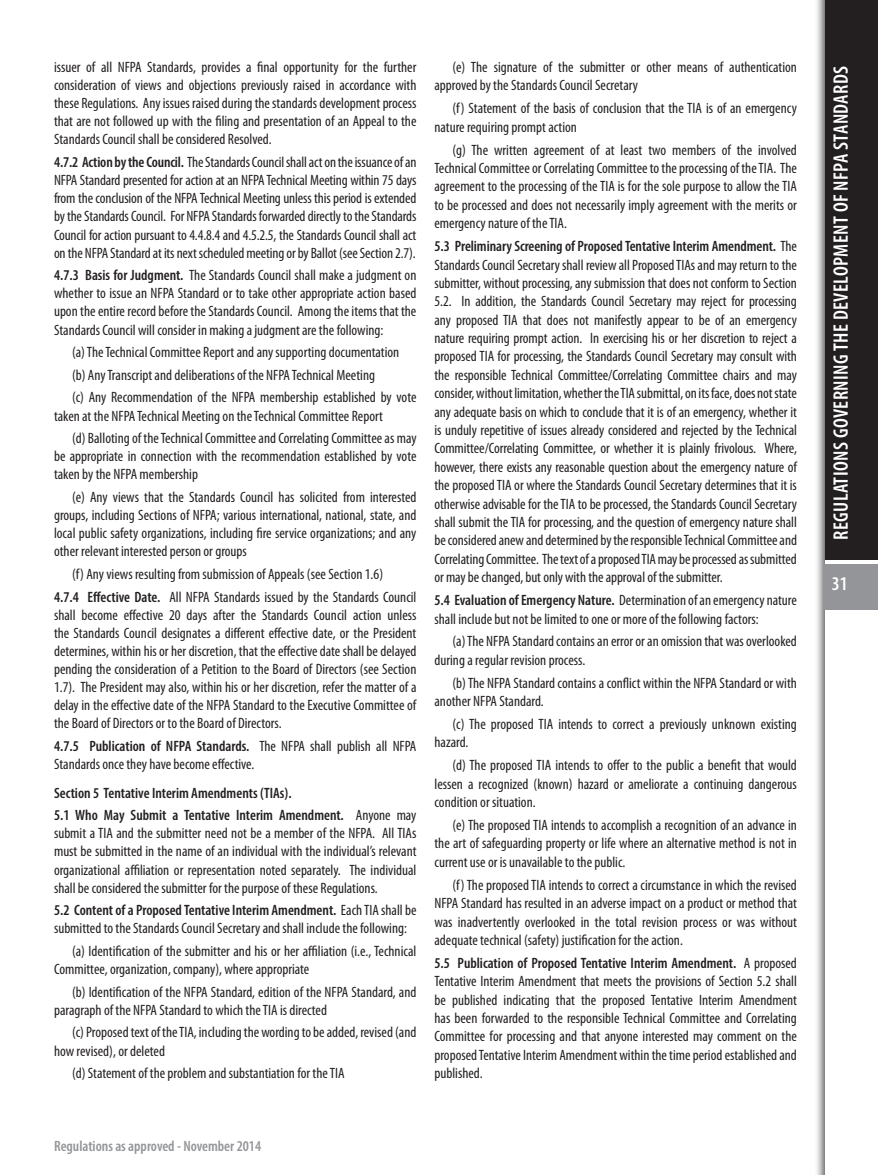
<style>
.page{position:relative;width:878px;height:1175px;background:#fff}
.page>*{position:absolute;margin:0;border:0;box-sizing:border-box;transform-origin:0 0}
.t1{font:600 condensed 21px "Myriad Pro";letter-spacing:.02em;color:#fff}
.t2{font:600 condensed 19.5px "Myriad Pro";color:#fff}
.t3{font:condensed 15px/18.5px "Myriad Pro";color:#231f20;text-align:justify}
.t4{font:600 condensed 15px "Myriad Pro";color:#231f20}
.t5{font:600 condensed 15px "Myriad Pro";color:#939598}
.s1{font-weight:600}
</style>
<div class="page">
<div style="left:814px;top:0;width:64px;height:1174px;background:#231f20;opacity:.75"></div>
<div style="left:825px;top:0;width:53px;height:1174px;background:#fff"></div>
<div style="left:825px;top:0;width:53px;height:559px;background:#231f20"></div>
<div style="left:824px;top:564px;width:54px;height:45px;background:#939598"></div>
<p class="t3" style="left:54px;top:58px;width:364px">issuer of all NFPA Standards, provides a final opportunity for the further consideration of views and objections previously raised in accordance with these Regulations. Any issues raised during the standards development process that are not followed up with the filing and presentation of an Appeal to the Standards Council shall be considered Resolved.</p>
<p class="t3" style="left:54px;top:153px;width:364px"><span class="s1">4.7.2 Action by the Council.</span> The Standards Council shall act on the issuance of an NFPA Standard presented for action at an NFPA Technical Meeting within 75 days from the conclusion of the NFPA Technical Meeting unless this period is extended by the Standards Council. For NFPA Standards forwarded directly to the Standards Council for action pursuant to 4.4.8.4 and 4.5.2.5, the Standards Council shall act on the NFPA Standard at its next scheduled meeting or by Ballot (see Section 2.7).</p>
<p class="t3" style="left:54px;top:266px;width:364px"><span class="s1">4.7.3 Basis for Judgment.</span> The Standards Council shall make a judgment on whether to issue an NFPA Standard or to take other appropriate action based upon the entire record before the Standards Council. Among the items that the Standards Council will consider in making a judgment are the following:</p>
<p class="t3" style="left:72px;top:343px;width:329px">(a) The Technical Committee Report and any supporting documentation</p>
<p class="t3" style="left:72px;top:365px;width:304px">(b) Any Transcript and deliberations of the NFPA Technical Meeting</p>
<p class="t3" style="left:54px;top:388px;width:364px;text-indent:18px">(c) Any Recommendation of the NFPA membership established by vote taken at the NFPA Technical Meeting on the Technical Committee Report</p>
<p class="t3" style="left:54px;top:429px;width:364px;text-indent:18px">(d) Balloting of the Technical Committee and Correlating Committee as may be appropriate in connection with the recommendation established by vote taken by the NFPA membership</p>
<p class="t3" style="left:54px;top:488px;width:364px;text-indent:18px">(e) Any views that the Standards Council has solicited from interested groups, including Sections of NFPA; various international, national, state, and local public safety organizations, including fire service organizations; and any other relevant interested person or groups</p>
<p class="t3" style="left:72px;top:564px;width:312px">(f) Any views resulting from submission of Appeals (see Section 1.6)</p>
<p class="t3" style="left:54px;top:587px;width:364px"><span class="s1">4.7.4 Effective Date.</span> All NFPA Standards issued by the Standards Council shall become effective 20 days after the Standards Council action unless the Standards Council designates a different effective date, or the President determines, within his or her discretion, that the effective date shall be delayed pending the consideration of a Petition to the Board of Directors (see Section 1.7). The President may also, within his or her discretion, refer the matter of a delay in the effective date of the NFPA Standard to the Executive Committee of the Board of Directors or to the Board of Directors.</p>
<p class="t3" style="left:54px;top:736px;width:364px"><span class="s1">4.7.5 Publication of NFPA Standards.</span> The NFPA shall publish all NFPA<br>Standards once they have become effective.</p>
<p class="t4" style="left:54px;top:783px;width:239px">Section 5 Tentative Interim Amendments (TIAs).</p>
<p class="t3" style="left:54px;top:806px;width:364px"><span class="s1">5.1 Who May Submit a Tentative Interim Amendment.</span> Anyone may submit a TIA and the submitter need not be a member of the NFPA. All TIAs must be submitted in the name of an individual with the individual’s relevant organizational affiliation or representation noted separately. The individual shall be considered the submitter for the purpose of these Regulations.</p>
<p class="t3" style="left:54px;top:901px;width:364px"><span class="s1">5.2 Content of a Proposed Tentative Interim Amendment.</span> Each TIA shall be submitted to the Standards Council Secretary and shall include the following:</p>
<p class="t3" style="left:54px;top:941px;width:364px;text-indent:18px">(a) Identification of the submitter and his or her affiliation (i.e., Technical<br>Committee, organization, company), where appropriate</p>
<p class="t3" style="left:54px;top:982px;width:364px;text-indent:18px">(b) Identification of the NFPA Standard, edition of the NFPA Standard, and paragraph of the NFPA Standard to which the TIA is directed</p>
<p class="t3" style="left:54px;top:1023px;width:364px;text-indent:18px">(c) Proposed text of the TIA, including the wording to be added, revised (and how revised), or deleted</p>
<p class="t3" style="left:72px;top:1063px;width:274px">(d) Statement of the problem and substantiation for the TIA</p>
<p class="t3" style="left:434px;top:58px;width:364px;text-indent:18px">(e) The signature of the submitter or other means of authentication approved by the Standards Council Secretary</p>
<p class="t3" style="left:434px;top:99px;width:364px;text-indent:18px">(f) Statement of the basis of conclusion that the TIA is of an emergency nature requiring prompt action</p>
<p class="t3" style="left:434px;top:140px;width:364px;text-indent:18px">(g) The written agreement of at least two members of the involved Technical Committee or Correlating Committee to the processing of the TIA. The agreement to the processing of the TIA is for the sole purpose to allow the TIA to be processed and does not necessarily imply agreement with the merits or emergency nature of the TIA.</p>
<p class="t3" style="left:434px;top:237px;width:364px"><span class="s1">5.3 Preliminary Screening of Proposed Tentative Interim Amendment.</span> The Standards Council Secretary shall review all Proposed TIAs and may return to the submitter, without processing, any submission that does not conform to Section 5.2. In addition, the Standards Council Secretary may reject for processing any proposed TIA that does not manifestly appear to be of an emergency nature requiring prompt action. In exercising his or her discretion to reject a proposed TIA for processing, the Standards Council Secretary may consult with the responsible Technical Committee/Correlating Committee chairs and may consider, without limitation, whether the TIA submittal, on its face, does not state any adequate basis on which to conclude that it is of an emergency, whether it is unduly repetitive of issues already considered and rejected by the Technical Committee/Correlating Committee, or whether it is plainly frivolous. Where, however, there exists any reasonable question about the emergency nature of the proposed TIA or where the Standards Council Secretary determines that it is otherwise advisable for the TIA to be processed, the Standards Council Secretary shall submit the TIA for processing, and the question of emergency nature shall be considered anew and determined by the responsible Technical Committee and Correlating Committee. The text of a proposed TIA may be processed as submitted or may be changed, but only with the approval of the submitter.</p>
<p class="t3" style="left:434px;top:591px;width:364px"><span class="s1">5.4 Evaluation of Emergency Nature.</span> Determination of an emergency nature shall include but not be limited to one or more of the following factors:</p>
<p class="t3" style="left:434px;top:632px;width:364px;text-indent:18px">(a) The NFPA Standard contains an error or an omission that was overlooked during a regular revision process.</p>
<p class="t3" style="left:434px;top:673px;width:364px;text-indent:18px">(b) The NFPA Standard contains a conflict within the NFPA Standard or with another NFPA Standard.</p>
<p class="t3" style="left:434px;top:714px;width:364px;text-indent:18px">(c) The proposed TIA intends to correct a previously unknown existing hazard.</p>
<p class="t3" style="left:434px;top:756px;width:364px;text-indent:18px">(d) The proposed TIA intends to offer to the public a benefit that would lessen a recognized (known) hazard or ameliorate a continuing dangerous condition or situation.</p>
<p class="t3" style="left:434px;top:815px;width:364px;text-indent:18px">(e) The proposed TIA intends to accomplish a recognition of an advance in the art of safeguarding property or life where an alternative method is not in current use or is unavailable to the public.</p>
<p class="t3" style="left:434px;top:875px;width:364px;text-indent:18px">(f) The proposed TIA intends to correct a circumstance in which the revised NFPA Standard has resulted in an adverse impact on a product or method that was inadvertently overlooked in the total revision process or was without adequate technical (safety) justification for the action.</p>
<p class="t3" style="left:434px;top:953px;width:364px"><span class="s1">5.5 Publication of Proposed Tentative Interim Amendment.</span> A proposed Tentative Interim Amendment that meets the provisions of Section 5.2 shall be published indicating that the proposed Tentative Interim Amendment has been forwarded to the responsible Technical Committee and Correlating Committee for processing and that anyone interested may comment on the proposed Tentative Interim Amendment within the time period established and published.</p>
<p class="t5" style="left:54px;top:1136px;width:209px">Regulations as approved - November 2014</p>
<h1 class="t1" style="left:827px;top:540px;width:475px;rotate:-90deg">REGULATIONS GOVERNING THE DEVELOPMENT OF NFPA STANDARDS</h1>
<h2 class="t2" style="left:831px;top:572px;width:17px">31</h2>
</div>
